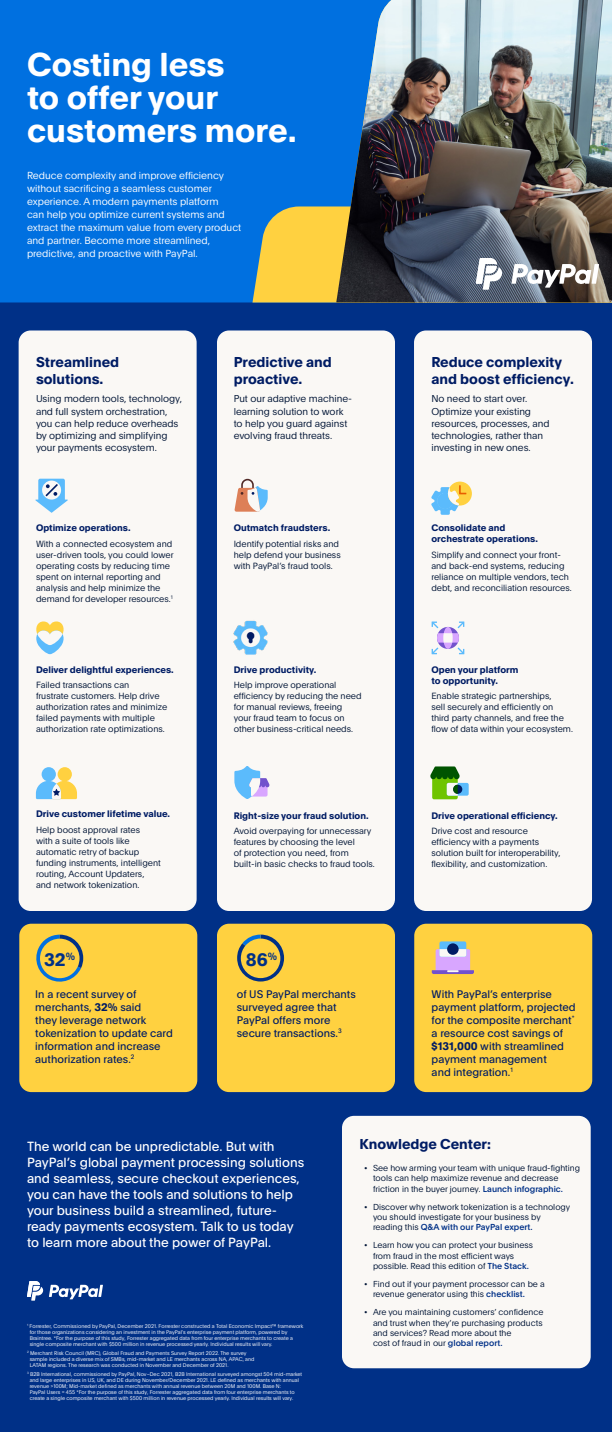
<style>
.page{position:relative;width:612px;height:1432px;background:#fff}
.page>*{position:absolute;margin:0;border:0;box-sizing:border-box;transform-origin:0 0}
.t1{font:700 32.4px/33px "Pay Pal Open";color:#fff}
.t2{font:700 17.6px "Pay Pal Open";color:#003087}
.t3{font:700 14px/16.8px "Pay Pal Open";color:#001c64}
.t4{font:13px/16px "Pay Pal Open";color:#fff}
.t5{font:10.8px/13px "Pay Pal Open";color:#001c64}
.t6{font:300 10px/13px "Pay Pal Open";color:#fff}
.t7{font:300 9.8px/12.2px "Pay Pal Open";color:#001435}
.t8{font:700 9.2px/11.1px "Pay Pal Open";color:#001c64}
.t9{font:300 8.8px/11px "Pay Pal Open";color:#001435}
.t10{font:300 8.5px/10.2px "Pay Pal Open";color:#001435}
.t11{font:300 5.2px/6px "Pay Pal Open";color:#fff}
.s1{font-weight:700}
.s2{font-weight:500;color:#003087}
</style>
<div class="page">
<div style="left:0;top:15px;width:612px;height:1417px;background:#003087"></div>
<div style="left:19px;top:331px;width:178px;height:580px;background:#faf8f5;border-radius:12px"></div>
<div style="left:19px;top:924px;width:178px;height:168px;background:#ffd140;border-radius:12px"></div>
<div style="left:217px;top:924px;width:178px;height:168px;background:#ffd140;border-radius:12px"></div>
<div style="left:414px;top:924px;width:178px;height:168px;background:#ffd140;border-radius:12px"></div>
<div style="left:342px;top:1116px;width:249px;height:252px;background:#faf8f5;border-radius:12px"></div>
<div style="left:217px;top:331px;width:178px;height:580px;background:#faf8f5;border-radius:12px"></div>
<div style="left:414px;top:330px;width:178px;height:581px;background:#faf8f5;border-radius:12px"></div>
<svg style="left:234px;top:478px;width:34px;height:34px"></svg>
<svg style="left:49px;top:1285px;width:54px;height:14px"></svg>
<svg style="left:27px;top:1281px;width:16px;height:20px"></svg>
<div style="left:0;top:0;width:336px;height:302px;background:#0070e0"></div>
<img style="left:336px;top:0;width:276px;height:206px">
<svg style="left:253px;top:206px;width:359px;height:96px;background:#736d56"></svg>
<svg style="left:36px;top:621px;width:28px;height:33px"></svg>
<svg style="left:38px;top:479px;width:27px;height:22px"></svg>
<div style="left:42px;top:481px;width:19px;height:19px;background:#faf8f5;border-radius:50%"></div>
<svg style="left:35px;top:484px;width:33px;height:29px"></svg>
<div style="left:58px;top:767px;width:14px;height:14px;background:#ffd140;border-radius:50%"></div>
<div style="left:42px;top:767px;width:14px;height:14px;background:#5bbbfc;border-radius:50%"></div>
<svg style="left:36px;top:781px;width:41px;height:18px"></svg>
<svg style="left:234px;top:766px;width:36px;height:33px"></svg>
<svg style="left:432px;top:622px;width:32px;height:32px"></svg>
<div style="left:448px;top:482px;width:24px;height:24px;background:#ffd140;border-radius:50%"></div>
<svg style="left:431px;top:485px;width:35px;height:30px"></svg>
<div style="left:432px;top:774px;width:26px;height:25px;background:#6fc400;border-radius:2px"></div>
<div style="left:447px;top:783px;width:22px;height:13px;background:#5bbbfc;border-radius:2px"></div>
<div style="left:453px;top:785px;width:9px;height:9px;background:#001c64;border-radius:50%"></div>
<svg style="left:430px;top:766px;width:30px;height:30px"></svg>
<img style="left:233px;top:620px;width:34px;height:35px">
<div style="left:439px;top:941px;width:27px;height:16px;background:#5bbbfc;border-radius:2px"></div>
<svg style="left:432px;top:949px;width:42px;height:25px"></svg>
<div style="left:447px;top:943px;width:12px;height:12px;background:#001c64;border-radius:50%"></div>
<svg style="left:237px;top:935px;width:47px;height:47px"></svg>
<svg style="left:36px;top:935px;width:47px;height:47px"></svg>
<h1 class="t1" style="left:27px;top:46px;width:271px">Costing less<br>to offer your customers more.</h1>
<p class="t6" style="left:27px;top:168px;width:216px">Reduce complexity and improve efficiency without sacrificing a seamless customer experience. A modern payments platform<br>can help you optimize current systems and extract the maximum value from every product and partner. Become more streamlined, predictive, and proactive with PayPal.</p>
<h3 class="t3" style="left:36px;top:353px;width:85px">Streamlined solutions.</h3>
<p class="t7" style="left:36px;top:392px;width:148px">Using modern tools, technology, and full system orchestration, you can help reduce overheads by optimizing and simplifying your payments ecosystem.</p>
<p class="t8" style="left:36px;top:522px;width:96px">Optimize operations.</p>
<p class="t9" style="left:36px;top:538px;width:139px">With a connected ecosystem and user-driven tools, you could lower operating costs by reducing time spent on internal reporting and analysis and help minimize the demand for developer resources.<sup>1</sup></p>
<p class="t8" style="left:36px;top:663px;width:139px">Deliver delightful experiences.</p>
<p class="t9" style="left:36px;top:679px;width:133px">Failed transactions can<br>frustrate customers. Help drive authorization rates and minimize failed payments with multiple authorization rate optimizations.</p>
<p class="t8" style="left:36px;top:808px;width:136px">Drive customer lifetime value.</p>
<p class="t9" style="left:36px;top:824px;width:126px">Help boost approval rates<br>with a suite of tools like automatic retry of backup funding instruments, intelligent routing, Account Updaters, and network tokenization.</p>
<h2 class="t2" style="left:44px;top:947px;width:33px">32<sup>%</sup></h2>
<h3 class="t3" style="left:234px;top:353px;width:100px">Predictive and proactive.</h3>
<p class="t7" style="left:234px;top:392px;width:120px">Put our adaptive machine&shy;learning solution to work to help you guard against evolving fraud threats.</p>
<p class="t8" style="left:234px;top:522px;width:98px">Outmatch fraudsters.</p>
<p class="t9" style="left:234px;top:538px;width:109px">Identify potential risks and help defend your business with PayPal’s fraud tools.</p>
<p class="t8" style="left:234px;top:663px;width:84px">Drive productivity.</p>
<p class="t9" style="left:234px;top:679px;width:129px">Help improve operational efficiency by reducing the need for manual reviews, freeing your fraud team to focus on other business-critical needs.</p>
<p class="t8" style="left:234px;top:809px;width:137px">Right-size your fraud solution.</p>
<p class="t9" style="left:234px;top:825px;width:143px">Avoid overpaying for unnecessary features by choosing the level<br>of protection you need, from built-in basic checks to fraud tools.</p>
<h2 class="t2" style="left:246px;top:947px;width:33px">86<sup>%</sup></h2>
<h3 class="t3" style="left:431px;top:353px;width:144px">Reduce complexity and boost efficiency.</h3>
<p class="t7" style="left:431px;top:392px;width:120px">No need to start over.<br>Optimize your existing resources, processes, and technologies, rather than investing in new ones.</p>
<p class="t8" style="left:431px;top:522px;width:108px">Consolidate and orchestrate operations.</p>
<p class="t9" style="left:431px;top:549px;width:142px">Simplify and connect your front&shy;and back-end systems, reducing reliance on multiple vendors, tech debt, and reconciliation resources.</p>
<p class="t8" style="left:431px;top:663px;width:89px">Open your platform to opportunity.</p>
<p class="t9" style="left:431px;top:690px;width:143px">Enable strategic partnerships,<br>sell securely and efficiently on third party channels, and free the flow of data within your ecosystem.</p>
<p class="t8" style="left:431px;top:809px;width:128px">Drive operational efficiency.</p>
<p class="t9" style="left:431px;top:825px;width:131px">Drive cost and resource efficiency with a payments solution built for interoperability, flexibility, and customization.</p>
<p class="t5" style="left:35px;top:987px;width:139px">In a recent survey of merchants, <span class="s1">32%</span> said<br>they leverage network tokenization to update card information and increase authorization rates.<sup>2</sup></p>
<p class="t5" style="left:237px;top:987px;width:120px">of US PayPal merchants surveyed agree that<br>PayPal offers more secure transactions.<sup>3</sup></p>
<p class="t5" style="left:432px;top:987px;width:146px">With PayPal’s enterprise payment platform, projected for the composite merchant<sup>* </sup>a resource cost savings of <span class="s1">$131,000</span> with streamlined payment management<br>and integration.<sup>1</sup></p>
<p class="t4" style="left:27px;top:1137px;width:279px">The world can be unpredictable. But with PayPal’s global payment processing solutions and seamless, secure checkout experiences, you can have the tools and solutions to help your business build a streamlined, future&shy;ready payments ecosystem. Talk to us today to learn more about the power of PayPal.</p>
<p class="t11" style="left:30px;top:1323px;width:275px;text-indent:-3px"><sup>1</sup> Forrester, Commissioned by PayPal, December 2021. Forrester constructed a Total Economic Impact™ framework for those organizations considering an investment in the PayPal’s enterprise payment platform, powered by Braintree. *For the purpose of this study, Forrester aggregated data from four enterprise merchants to create a single composite merchant with $500 million in revenue processed yearly. Individual results will vary.</p>
<p class="t11" style="left:30px;top:1350px;width:226px;text-indent:-3px"><sup>2</sup> Merchant Risk Council (MRC), Global Fraud and Payments Survey Report 2022. The survey sample included a diverse mix of SMBs, mid-market and LE merchants across NA, APAC, and<br>LATAM regions. The research was conducted in November and December of 2021.</p>
<p class="t11" style="left:30px;top:1371px;width:274px;text-indent:-3px"><sup>3</sup> B2B International, commissioned by PayPal, Nov–Dec 2021, B2B International surveyed amongst 504 mid-market and large enterprises in US, UK, and DE during November/December 2021. LE defined as merchants with annual revenue &gt;100M; Mid-market defined as merchants with annual revenue between 20M and 100M. Base N:<br>PayPal Users = 455 *For the purpose of this study, Forrester aggregated data from four enterprise merchants to create a single composite merchant with $500 million in revenue processed yearly. Individual results will vary.</p>
<h3 class="t3" style="left:360px;top:1135px;width:133px">Knowledge Center:</h3>
<p class="t10" style="left:373px;top:1163px;width:209px;text-indent:-9px">• See how arming your team with unique fraud-fighting tools can help maximize revenue and decrease friction in the buyer journey. <span class="s2">Launch infographic.</span></p>
<p class="t10" style="left:373px;top:1201px;width:199px;text-indent:-9px">• Discover why network tokenization is a technology you should investigate for your business by reading this <span class="s2">Q&amp;A with our PayPal expert.</span></p>
<p class="t10" style="left:373px;top:1240px;width:162px;text-indent:-9px">• Learn how you can protect your business from fraud in the most efficient ways possible. Read this edition of <span class="s2">The Stack.</span></p>
<p class="t10" style="left:373px;top:1278px;width:173px;text-indent:-9px">• Find out if your payment processor can be a revenue generator using this <span class="s2">checklist.</span></p>
<p class="t10" style="left:373px;top:1307px;width:172px;text-indent:-9px">• Are you maintaining customers’ confidence and trust when they’re purchasing products and services? Read more about the<br>cost of fraud in our <span class="s2">global report.</span></p>
</div>
